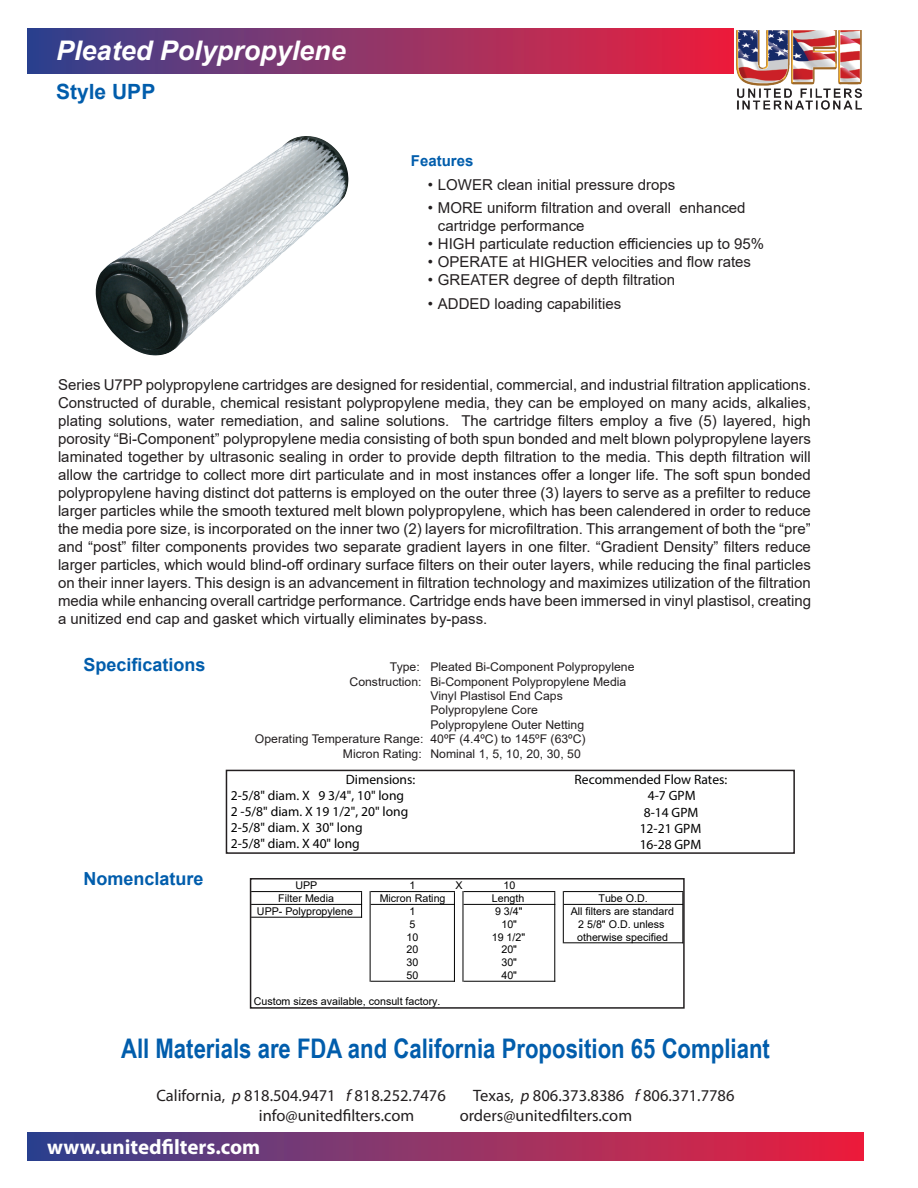
<style>
.page{position:relative;width:918px;height:1188px;background:#fff}
.page>*{position:absolute;margin:0;border:0;box-sizing:border-box;transform-origin:0 0}
.t1{font:700 27px "Arial Narrow";color:#015dac}
.t2{font:italic 700 27px "Arial";color:#fff}
.t3{font:700 21px "Myriad Pro";color:#fff}
.t4{font:700 21px "Arial";color:#015dac}
.t5{font:700 18px "Arial";color:#015dac}
.t6{font:16.5px "Myriad Pro";color:#231f20}
.t7{font:15px/18px "Arial";color:#231f20;text-align:justify}
.t8{font:700 15px "Arial";color:#015dac}
.t9{font:13.5px/16px "Myriad Pro";color:#000}
.t10{font:12px "Arial";color:#231f20}
.t11{font:10.65px "Arial";color:#000}
.s1{font-style:italic}
</style>
<div class="page">
<div style="left:27px;top:1133px;width:837px;height:28px;background:linear-gradient(to right,#344490,#ef213d)"></div>
<div style="left:27px;top:29px;width:707px;height:44px;background:linear-gradient(to right,#344490,#ef213d)"></div>
<img style="left:96px;top:136px;width:252px;height:219px">
<div style="left:226px;top:770px;width:569px;height:84px;border:2px solid #231f20"></div>
<hr style="left:252px;top:891px;width:110px;height:1px;background:#000">
<hr style="left:371px;top:891px;width:83px;height:1px;background:#000">
<hr style="left:464px;top:891px;width:91px;height:1px;background:#000">
<hr style="left:252px;top:904px;width:110px;height:1px;background:#000">
<hr style="left:371px;top:904px;width:83px;height:1px;background:#000">
<hr style="left:464px;top:904px;width:91px;height:1px;background:#000">
<hr style="left:371px;top:981px;width:83px;height:1px;background:#000">
<svg style="left:361px;top:893px;width:1px;height:24px"></svg>
<hr style="left:370px;top:892px;width:1px;height:89px;background:#000">
<hr style="left:454px;top:893px;width:1px;height:88px;background:#000">
<hr style="left:463px;top:892px;width:1px;height:89px;background:#000">
<hr style="left:555px;top:893px;width:1px;height:88px;background:#000">
<hr style="left:563px;top:892px;width:1px;height:51px;background:#000">
<hr style="left:564px;top:891px;width:119px;height:1px;background:#000">
<hr style="left:564px;top:904px;width:119px;height:1px;background:#000">
<hr style="left:252px;top:917px;width:110px;height:1px;background:#000">
<hr style="left:564px;top:943px;width:119px;height:1px;background:#000">
<hr style="left:464px;top:981px;width:91px;height:1px;background:#000">
<div style="left:250px;top:878px;width:435px;height:131px;border:2px solid #231f20"></div>
<img style="left:736px;top:31px;width:126px;height:79px">
<p class="t2" style="left:56px;top:32px;width:291px">Pleated Polypropylene</p>
<p class="t4" style="left:56px;top:77px;width:101px">Style UPP</p>
<p class="t8" style="left:411px;top:150px;width:64px">Features</p>
<p class="t7" style="left:428px;top:175px;width:249px">• LOWER clean initial pressure drops</p>
<p class="t7" style="left:438px;top:199px;width:309px;text-indent:-10px">• MORE uniform filtration and overall enhanced cartridge performance</p>
<p class="t7" style="left:428px;top:235px;width:338px">• HIGH particulate reduction efficiencies up to 95%</p>
<p class="t7" style="left:428px;top:253px;width:325px">• OPERATE at HIGHER velocities and flow rates</p>
<p class="t7" style="left:428px;top:271px;width:249px">• GREATER degree of depth filtration</p>
<p class="t7" style="left:428px;top:294px;width:195px">• ADDED loading capabilities</p>
<p class="t7" style="left:58px;top:375px;width:755px">Series U7PP polypropylene cartridges are designed for residential, commercial, and industrial filtration applications.<br>Constructed of durable, chemical resistant polypropylene media, they can be employed on many acids, alkalies, plating solutions, water remediation, and saline solutions. The cartridge filters employ a five (5) layered, high porosity “Bi-Component” polypropylene media consisting of both spun bonded and melt blown polypropylene layers laminated together by ultrasonic sealing in order to provide depth filtration to the media. This depth filtration will allow the cartridge to collect more dirt particulate and in most instances offer a longer life. The soft spun bonded polypropylene having distinct dot patterns is employed on the outer three (3) layers to serve as a prefilter to reduce larger particles while the smooth textured melt blown polypropylene, which has been calendered in order to reduce the media pore size, is incorporated on the inner two (2) layers for microfiltration. This arrangement of both the “pre” and “post” filter components provides two separate gradient layers in one filter. “Gradient Density” filters reduce larger particles, which would blind-off ordinary surface filters on their outer layers, while reducing the final particles on their inner layers. This design is an advancement in filtration technology and maximizes utilization of the filtration media while enhancing overall cartridge performance. Cartridge ends have been immersed in vinyl plastisol, creating a unitized end cap and gasket which virtually eliminates by-pass.</p>
<p class="t5" style="left:84px;top:652px;width:124px">Specifications</p>
<p class="t5" style="left:84px;top:866px;width:122px">Nomenclature</p>
<p class="t10" style="left:390px;top:659px;width:246px">Type: Pleated Bi-Component Polypropylene</p>
<p class="t10" style="left:350px;top:673px;width:278px">Construction: Bi-Component Polypropylene Media</p>
<p class="t10" style="left:430px;top:688px;width:134px">Vinyl Plastisol End Caps</p>
<p class="t10" style="left:430px;top:702px;width:109px">Polypropylene Core</p>
<p class="t10" style="left:430px;top:716px;width:155px">Polypropylene Outer Netting</p>
<p class="t10" style="left:255px;top:731px;width:332px">Operating Temperature Range: 40ºF (4.4ºC) to 145ºF (63ºC)</p>
<p class="t10" style="left:343px;top:745px;width:239px">Micron Rating: Nominal 1, 5, 10, 20, 30, 50</p>
<p class="t9" style="left:231px;top:771px;width:186px;text-indent:115px">Dimensions:<br>2-5/8" diam. X 9 3/4", 10" long<br>2 -5/8" diam. X 19 1/2", 20" long<br>2-5/8" diam. X 30" long<br>2-5/8" diam. X 40" long</p>
<p class="t9" style="left:575px;top:771px;width:154px">Recommended Flow Rates:</p>
<p class="t9" style="left:648px;top:787px;width:49px">4-7 GPM</p>
<p class="t9" style="left:644px;top:804px;width:56px">8-14 GPM</p>
<p class="t9" style="left:640px;top:820px;width:63px">12-21 GPM</p>
<p class="t9" style="left:640px;top:836px;width:63px">16-28 GPM</p>
<p class="t11" style="left:295px;top:878px;width:23px">UPP</p>
<p class="t11" style="left:410px;top:878px;width:7px">1</p>
<p class="t11" style="left:456px;top:878px;width:9px">X</p>
<p class="t11" style="left:504px;top:878px;width:13px">10</p>
<p class="t11" style="left:278px;top:891px;width:57px">Filter Media</p>
<p class="t11" style="left:380px;top:891px;width:67px">Micron Rating</p>
<p class="t11" style="left:492px;top:891px;width:34px">Length</p>
<p class="t11" style="left:599px;top:891px;width:51px">Tube O.D.</p>
<p class="t11" style="left:257px;top:904px;width:98px">UPP- Polypropylene</p>
<p class="t11" style="left:410px;top:904px;width:7px">1</p>
<p class="t11" style="left:495px;top:904px;width:29px">9 3/4"</p>
<p class="t11" style="left:571px;top:904px;width:105px">All filters are standard</p>
<p class="t11" style="left:410px;top:917px;width:7px">5</p>
<p class="t11" style="left:501px;top:917px;width:17px">10"</p>
<p class="t11" style="left:578px;top:917px;width:88px">2 5/8" O.D. unless</p>
<p class="t11" style="left:406px;top:930px;width:13px">10</p>
<p class="t11" style="left:492px;top:930px;width:35px">19 1/2"</p>
<p class="t11" style="left:577px;top:930px;width:92px">otherwise specified</p>
<p class="t11" style="left:406px;top:942px;width:13px">20</p>
<p class="t11" style="left:501px;top:942px;width:17px">20"</p>
<p class="t11" style="left:406px;top:955px;width:13px">30</p>
<p class="t11" style="left:501px;top:955px;width:17px">30"</p>
<p class="t11" style="left:406px;top:968px;width:13px">50</p>
<p class="t11" style="left:501px;top:968px;width:17px">40"</p>
<p class="t11" style="left:254px;top:994px;width:188px">Custom sizes available, consult factory.</p>
<p class="t1" style="left:121px;top:1028px;width:650px">All Materials are FDA and California Proposition 65 Compliant</p>
<p class="t6" style="left:156px;top:1085px;width:291px">California, <span class="s1">p</span> 818.504.9471 <span class="s1">f</span> 818.252.7476</p>
<p class="t6" style="left:473px;top:1085px;width:263px">Texas, <span class="s1">p</span> 806.373.8386 <span class="s1">f</span> 806.371.7786</p>
<p class="t6" style="left:259px;top:1105px;width:157px">info@unitedfilters.com</p>
<p class="t6" style="left:460px;top:1105px;width:174px">orders@unitedfilters.com</p>
<p class="t3" style="left:47px;top:1133px;width:215px">www.unitedfilters.com</p>
</div>
